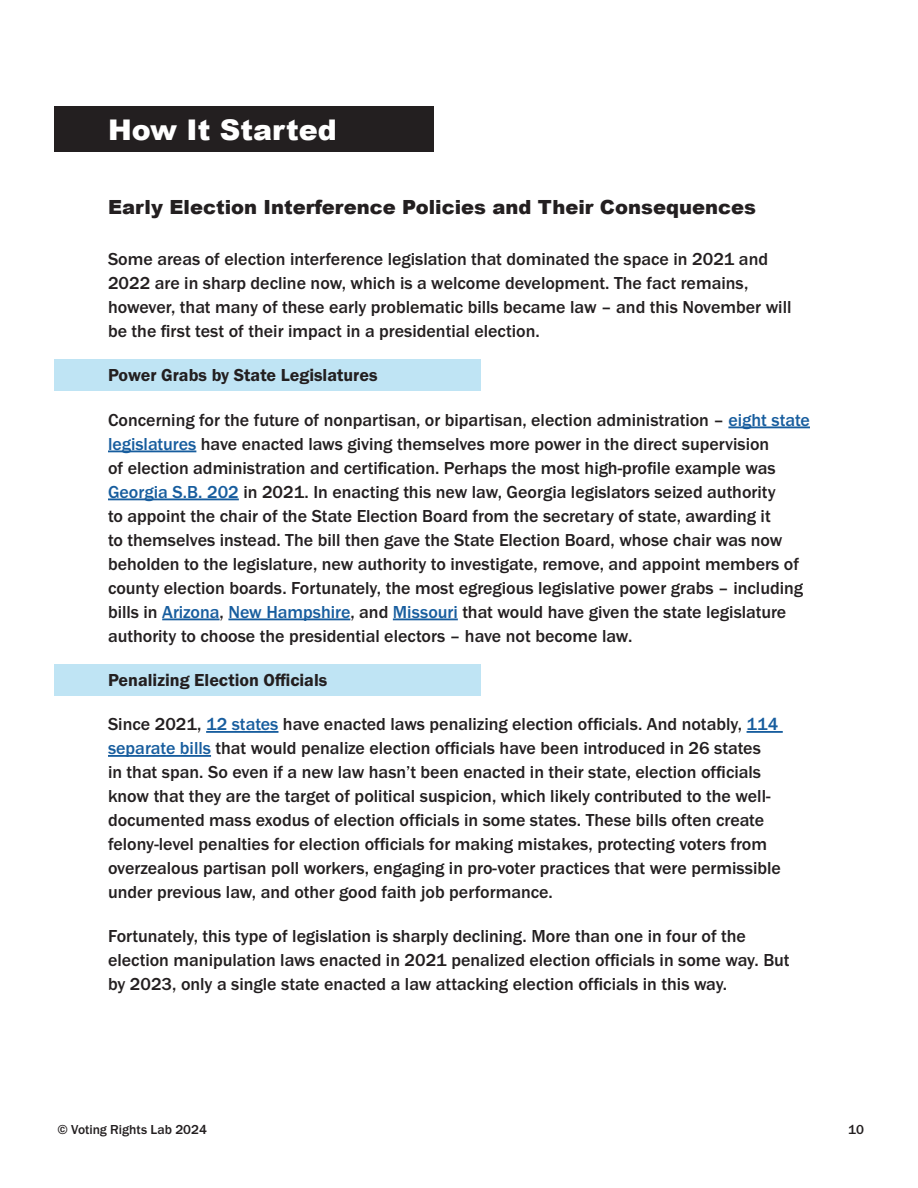
<style>
.page{position:relative;width:918px;height:1188px;background:#fff}
.page>*{position:absolute;margin:0;border:0;box-sizing:border-box;transform-origin:0 0}
.t1{font:900 28.5px "Arial";color:#fff}
.t2{font:900 19.5px "Arial";color:#231f20}
.t3{font:500 18px/24px "Franklin Gothic URW";color:#231f20}
.t4{font:18px "Franklin Gothic URW Dem";color:#231f20}
.t5{font:500 13.5px "Franklin Gothic URW";color:#231f20}
.s1{color:#175d9e}
</style>
<div class="page">
<div style="left:54px;top:359px;width:427px;height:32px;background:#bfe4f4"></div>
<div style="left:54px;top:665px;width:427px;height:31px;background:#bfe4f4"></div>
<div style="left:54px;top:107px;width:379px;height:45px;background:#231f20"></div>
<hr style="left:728px;top:426px;width:82px;height:2px;background:#175d9e">
<hr style="left:108px;top:450px;width:88px;height:2px;background:#175d9e">
<hr style="left:108px;top:498px;width:131px;height:2px;background:#175d9e">
<hr style="left:162px;top:618px;width:58px;height:2px;background:#175d9e">
<hr style="left:228px;top:618px;width:122px;height:2px;background:#175d9e">
<hr style="left:393px;top:618px;width:65px;height:2px;background:#175d9e">
<hr style="left:206px;top:731px;width:72px;height:2px;background:#175d9e">
<hr style="left:747px;top:731px;width:36px;height:2px;background:#175d9e">
<hr style="left:108px;top:755px;width:103px;height:2px;background:#175d9e">
<h1 class="t1" style="left:108px;top:109px;width:230px">How It Started</h1>
<h2 class="t2" style="left:108px;top:193px;width:650px">Early Election Interference Policies and Their Consequences</h2>
<p class="t3" style="left:108px;top:247px;width:685px">Some areas of election interference legislation that dominated the space in 2021 and 2022 are in sharp decline now, which is a welcome development. The fact remains, however, that many of these early problematic bills became law – and this November will be the first test of their impact in a presidential election.</p>
<p class="t4" style="left:108px;top:364px;width:271px">Power Grabs by State Legislatures</p>
<p class="t3" style="left:108px;top:407px;width:704px">Concerning for the future of nonpartisan, or bipartisan, election administration – <span class="s1">eight state legislatures</span> have enacted laws giving themselves more power in the direct supervision<br>of election administration and certification. Perhaps the most high-profile example was <span class="s1">Georgia S.B. 202</span> in 2021. In enacting this new law, Georgia legislators seized authority<br>to appoint the chair of the State Election Board from the secretary of state, awarding it<br>to themselves instead. The bill then gave the State Election Board, whose chair was now beholden to the legislature, new authority to investigate, remove, and appoint members of county election boards. Fortunately, the most egregious legislative power grabs – including bills in <span class="s1">Arizona</span>, <span class="s1">New Hampshire</span>, and <span class="s1">Missouri</span> that would have given the state legislature authority to choose the presidential electors – have not become law.</p>
<p class="t4" style="left:108px;top:669px;width:221px">Penalizing Election Officials</p>
<p class="t3" style="left:108px;top:712px;width:675px">Since 2021, <span class="s1">12 states</span> have enacted laws penalizing election officials. And notably, <span class="s1">114 separate bills</span> that would penalize election officials have been introduced in 26 states<br>in that span. So even if a new law hasn’t been enacted in their state, election officials know that they are the target of political suspicion, which likely contributed to the well&shy;documented mass exodus of election officials in some states. These bills often create felony-level penalties for election officials for making mistakes, protecting voters from overzealous partisan poll workers, engaging in pro-voter practices that were permissible under previous law, and other good faith job performance.</p>
<p class="t3" style="left:108px;top:924px;width:683px">Fortunately, this type of legislation is sharply declining. More than one in four of the election manipulation laws enacted in 2021 penalized election officials in some way. But by 2023, only a single state enacted a law attacking election officials in this way.</p>
<p class="t5" style="left:57px;top:1121px;width:151px">© Voting Rights Lab 2024</p>
<p class="t5" style="left:848px;top:1121px;width:17px">10</p>
</div>
